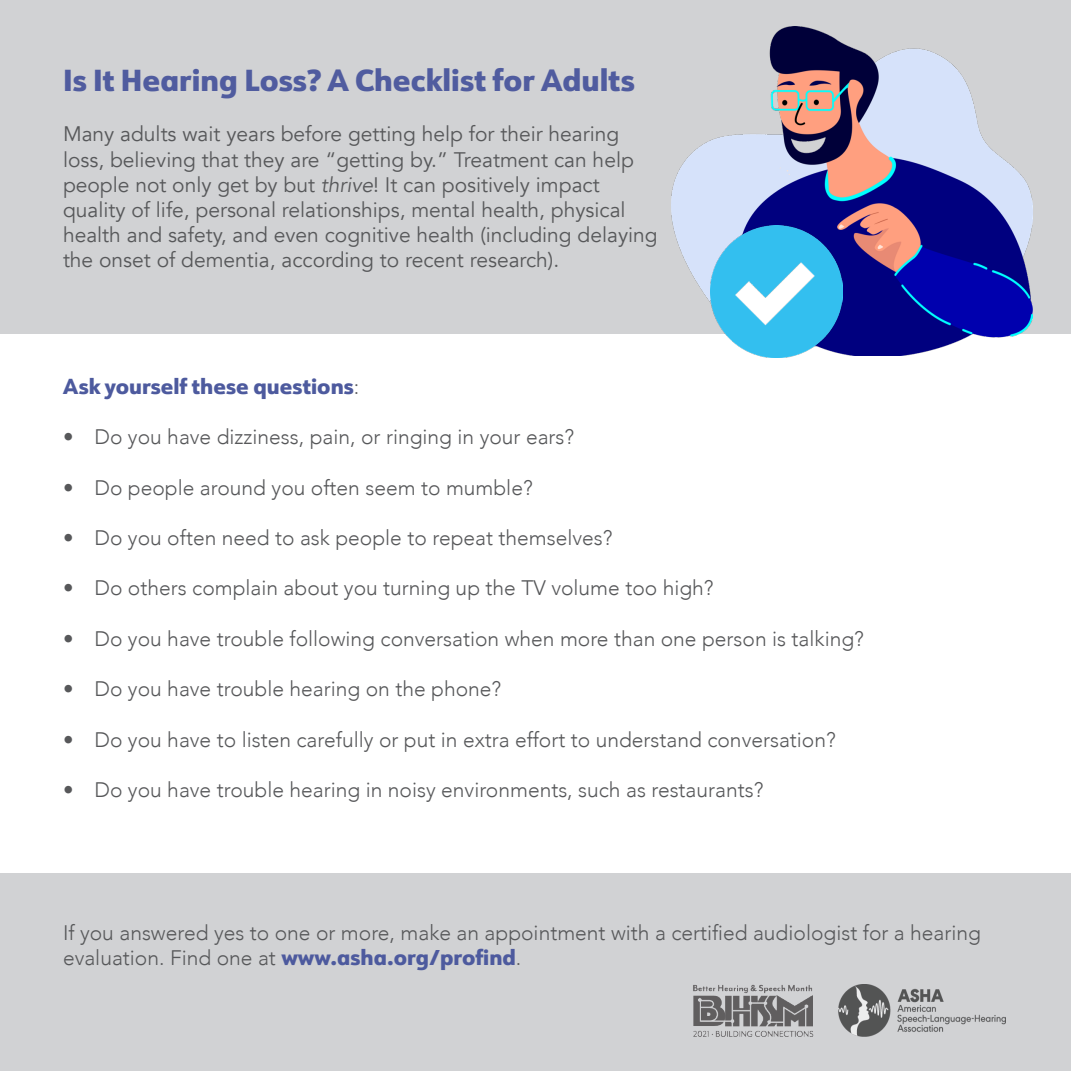
<style>
.page{position:relative;width:1071px;height:1071px;background:#fff}
.page>*{position:absolute;margin:0;border:0;box-sizing:border-box;transform-origin:0 0}
.t1{font:800 29.75px "URW Form";color:#505c9f}
.t2{font:300 21px/25.2px "Avenir";color:#57585a}
.t3{font:21px/25.2px "Avenir";color:#57585a}
.t4{font:800 21px "URW Form";color:#4d5a9e}
.s1{font-style:italic}
.s2{font-family:"Avenir";font-weight:300;color:#57585a}
.s3{font-family:"URW Form";font-weight:800;color:#4d5a9e}
</style>
<div class="page">
<div style="left:0;top:873px;width:1071px;height:198px;background:#d1d2d4"></div>
<div style="left:0;top:0;width:1071px;height:334px;background:#d1d2d4"></div>
<img style="left:672px;top:27px;width:360px;height:328px">
<img style="left:711px;top:226px;width:132px;height:132px">
<img style="left:839px;top:985px;width:167px;height:51px">
<img style="left:693px;top:985px;width:121px;height:51px">
<p class="t1" style="left:63px;top:59px;width:573px">Is It Hearing Loss? A Checklist for Adults</p>
<p class="t3" style="left:63px;top:122px;width:596px">Many adults wait years before getting help for their hearing loss, believing that they are “getting by.” Treatment can help people not only get by but <span class="s1">thrive</span>! It can positively impact quality of life, personal relationships, mental health, physical health and safety, and even cognitive health (including delaying the onset of dementia, according to recent research).</p>
<p class="t4" style="left:63px;top:371px;width:298px">Ask yourself these questions<span class="s2">:</span></p>
<p class="t2" style="left:63px;top:424px;width:513px">• Do you have dizziness, pain, or ringing in your ears?</p>
<p class="t2" style="left:63px;top:475px;width:471px">• Do people around you often seem to mumble?</p>
<p class="t2" style="left:63px;top:525px;width:551px">• Do you often need to ask people to repeat themselves?</p>
<p class="t2" style="left:63px;top:576px;width:652px">• Do others complain about you turning up the TV volume too high?</p>
<p class="t2" style="left:63px;top:626px;width:802px">• Do you have trouble following conversation when more than one person is talking?</p>
<p class="t2" style="left:63px;top:676px;width:440px">• Do you have trouble hearing on the phone?</p>
<p class="t2" style="left:63px;top:727px;width:774px">• Do you have to listen carefully or put in extra effort to understand conversation?</p>
<p class="t2" style="left:63px;top:777px;width:702px">• Do you have trouble hearing in noisy environments, such as restaurants?</p>
<p class="t2" style="left:63px;top:920px;width:920px">If you answered yes to one or more, make an appointment with a certified audiologist for a hearing evaluation. Find one at <span class="s3">www.asha.org/profind</span>.</p>
</div>
